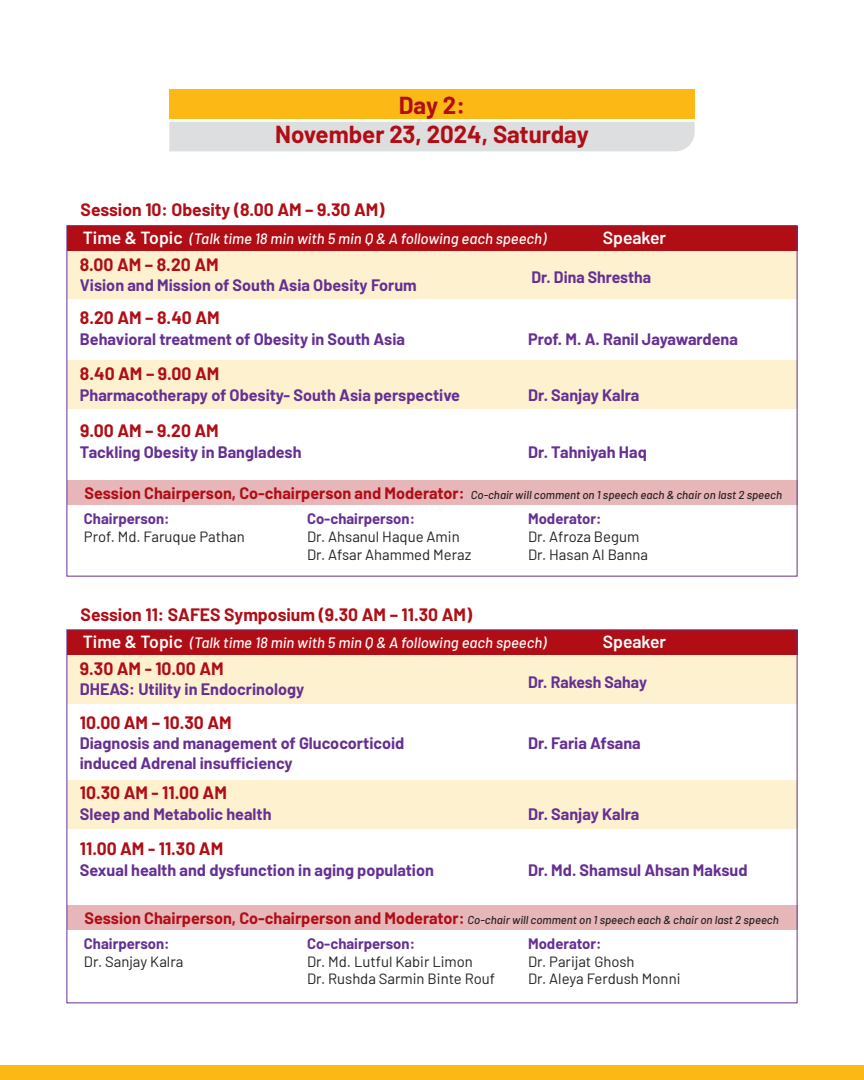
<style>
.page{position:relative;width:864px;height:1080px;background:#fff}
.page>*{position:absolute;margin:0;border:0;box-sizing:border-box;transform-origin:0 0}
.t1{font:700 24px/28.8px "Barlow";color:#b00d15;text-align:center}
.t2{font:700 17.55px "Barlow";color:#b00d15}
.t3{font:600 17.55px "Barlow";color:#fff}
.t4{font:700 16.2px/19.5px "Barlow";color:#653092}
.t5{font:700 16.2px "Barlow";color:#b00d15}
.t6{font:italic 500 15px "Barlow";color:#fff}
.t7{font:14.85px/17.9px "Barlow";color:#231f20}
.t8{font:700 14.85px "Barlow";color:#653092}
.t9{font:italic 500 11.4px "Barlow";color:#231f20}
</style>
<div class="page">
<div style="left:67px;top:250px;width:730px;height:49px;background:#fef1d0"></div>
<div style="left:67px;top:360px;width:730px;height:49px;background:#fef1d0"></div>
<div style="left:67px;top:655px;width:730px;height:49px;background:#fef1d0"></div>
<div style="left:67px;top:780px;width:730px;height:49px;background:#fef1d0"></div>
<div style="left:169px;top:89px;width:526px;height:30px;background:#fcb814"></div>
<div style="left:169px;top:122px;width:526px;height:29px;background:#dddedf"></div>
<div style="left:67px;top:226px;width:730px;height:25px;background:#b00d15"></div>
<div style="left:67px;top:480px;width:730px;height:25px;background:#e7b6b9"></div>
<div style="left:67px;top:630px;width:730px;height:25px;background:#b00d15"></div>
<div style="left:67px;top:905px;width:730px;height:25px;background:#e7b6b9"></div>
<div style="left:0;top:1065px;width:864px;height:15px;background:#fcb814"></div>
<h1 class="t1" style="left:275px;top:89px;width:315px">Day 2:<br>November 23, 2024, Saturday</h1>
<p class="t2" style="left:81px;top:197px;width:305px">Session 10: Obesity (8.00 AM – 9.30 AM)</p>
<p class="t2" style="left:80px;top:251px;width:140px">8.00 AM – 8.20 AM</p>
<p class="t4" style="left:80px;top:274px;width:338px">Vision and Mission of South Asia Obesity Forum</p>
<p class="t2" style="left:80px;top:305px;width:141px">8.20 AM – 8.40 AM</p>
<p class="t4" style="left:80px;top:328px;width:327px">Behavioral treatment of Obesity in South Asia</p>
<p class="t2" style="left:80px;top:361px;width:141px">8.40 AM – 9.00 AM</p>
<p class="t4" style="left:80px;top:384px;width:382px">Pharmacotherapy of Obesity- South Asia perspective</p>
<p class="t3" style="left:83px;top:224px;width:101px">Time &amp; Topic</p>
<p class="t3" style="left:603px;top:224px;width:65px">Speaker</p>
<p class="t6" style="left:190px;top:227px;width:358px">(Talk time 18 min with 5 min Q &amp; A following each speech)</p>
<p class="t4" style="left:531px;top:267px;width:121px">Dr. Dina Shrestha</p>
<p class="t4" style="left:528px;top:328px;width:211px">Prof. M. A. Ranil Jayawardena</p>
<p class="t4" style="left:528px;top:384px;width:113px">Dr. Sanjay Kalra</p>
<p class="t2" style="left:80px;top:418px;width:140px">9.00 AM – 9.20 AM</p>
<p class="t4" style="left:80px;top:441px;width:223px">Tackling Obesity in Bangladesh</p>
<p class="t4" style="left:528px;top:441px;width:120px">Dr. Tahniyah Haq</p>
<p class="t5" style="left:85px;top:481px;width:382px">Session Chairperson, Co-chairperson and Moderator:</p>
<p class="t8" style="left:307px;top:508px;width:110px">Co-chairperson:</p>
<p class="t7" style="left:307px;top:526px;width:166px">Dr. Ahsanul Haque Amin<br>Dr. Afsar Ahammed Meraz</p>
<p class="t9" style="left:471px;top:486px;width:313px">Co-chair will comment on 1 speech each &amp; chair on last 2 speech</p>
<p class="t8" style="left:84px;top:508px;width:87px">Chairperson:</p>
<p class="t7" style="left:84px;top:526px;width:162px">Prof. Md. Faruque Pathan</p>
<p class="t8" style="left:528px;top:508px;width:75px">Moderator:</p>
<p class="t7" style="left:528px;top:526px;width:121px">Dr. Afroza Begum<br>Dr. Hasan Al Banna</p>
<p class="t2" style="left:81px;top:601px;width:393px">Session 11: SAFES Symposium (9.30 AM – 11.30 AM)</p>
<p class="t2" style="left:80px;top:655px;width:145px">9.30 AM - 10.00 AM</p>
<p class="t4" style="left:80px;top:679px;width:226px">DHEAS: Utility in Endocrinology</p>
<p class="t2" style="left:80px;top:709px;width:153px">10.00 AM – 10.30 AM</p>
<p class="t4" style="left:80px;top:732px;width:326px">Diagnosis and management of Glucocorticoid induced Adrenal insufficiency</p>
<p class="t2" style="left:80px;top:780px;width:149px">10.30 AM - 11.00 AM</p>
<p class="t4" style="left:80px;top:803px;width:193px">Sleep and Metabolic health</p>
<p class="t3" style="left:83px;top:629px;width:101px">Time &amp; Topic</p>
<p class="t3" style="left:603px;top:629px;width:65px">Speaker</p>
<p class="t6" style="left:190px;top:631px;width:358px">(Talk time 18 min with 5 min Q &amp; A following each speech)</p>
<p class="t4" style="left:528px;top:671px;width:120px">Dr. Rakesh Sahay</p>
<p class="t4" style="left:528px;top:732px;width:114px">Dr. Faria Afsana</p>
<p class="t4" style="left:528px;top:803px;width:113px">Dr. Sanjay Kalra</p>
<p class="t2" style="left:80px;top:836px;width:145px">11.00 AM - 11.30 AM</p>
<p class="t4" style="left:80px;top:859px;width:356px">Sexual health and dysfunction in aging population</p>
<p class="t4" style="left:528px;top:859px;width:221px">Dr. Md. Shamsul Ahsan Maksud</p>
<p class="t5" style="left:85px;top:906px;width:382px">Session Chairperson, Co-chairperson and Moderator:</p>
<p class="t8" style="left:307px;top:932px;width:110px">Co-chairperson:</p>
<p class="t7" style="left:307px;top:951px;width:190px">Dr. Md. Lutful Kabir Limon<br>Dr. Rushda Sarmin Binte Rouf</p>
<p class="t9" style="left:468px;top:911px;width:313px">Co-chair will comment on 1 speech each &amp; chair on last 2 speech</p>
<p class="t8" style="left:84px;top:932px;width:87px">Chairperson:</p>
<p class="t7" style="left:84px;top:951px;width:101px">Dr. Sanjay Kalra</p>
<p class="t8" style="left:528px;top:932px;width:75px">Moderator:</p>
<p class="t7" style="left:528px;top:951px;width:154px">Dr. Parijat Ghosh<br>Dr. Aleya Ferdush Monni</p>
</div>
